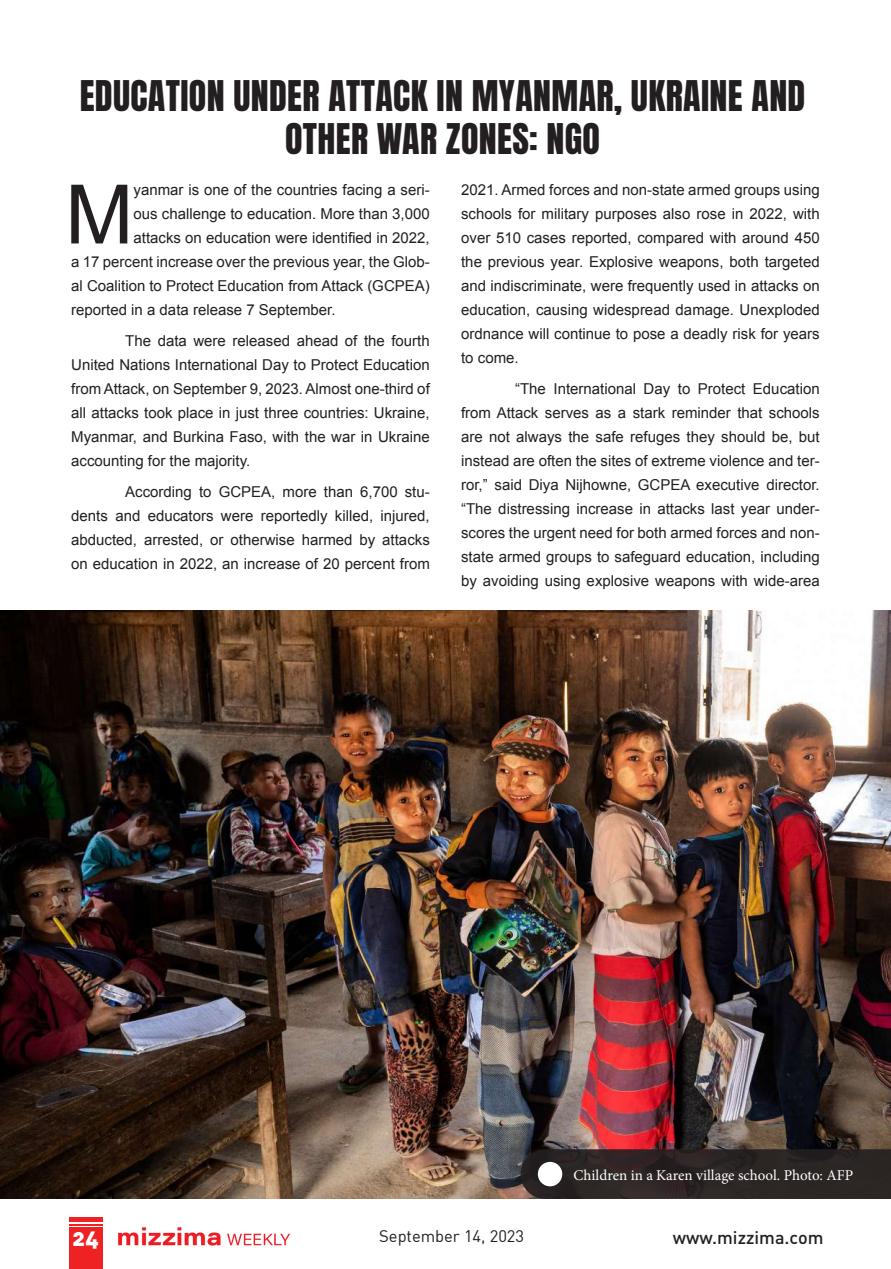
<style>
.page{position:relative;width:891px;height:1269px;background:#fff}
.page>*{position:absolute;margin:0;border:0;box-sizing:border-box;transform-origin:0 0}
.t1{font:82.05px "Arial";color:#231f20}
.t2{font:36px/43.2px "Anton";letter-spacing:.01em;color:#231f20;text-align:center}
.t3{font:22.5px "DIN Black Alternate";color:#fff}
.t4{font:500 18px "DIN";color:#231f20}
.t5{font:16.5px "DIN";color:#231f20}
.t6{font:15px/24px "Arial";color:#231f20;text-align:justify}
.t7{font:15px "Minion Pro";color:#fff}
</style>
<div class="page">
<img style="left:118px;top:1227px;width:172px;height:19px">
<hr style="left:69px;top:1217px;width:33px;height:4px;background:#ee2123">
<hr style="left:69px;top:1224px;width:33px;height:2px;background:#ee2123">
<div style="left:69px;top:1228px;width:33px;height:41px;background:#ee2123"></div>
<img style="left:0;top:611px;width:891px;height:588px">
<svg style="left:521px;top:1149px;width:370px;height:50px;background:#2c2524"></svg>
<div style="left:538px;top:1162px;width:24px;height:24px;background:#fff;border-radius:50%"></div>
<h2 class="t2" style="left:80px;top:77px;width:727px">EDUCATION UNDER ATTACK IN MYANMAR, UKRAINE AND<br>OTHER WAR ZONES: NGO</h2>
<h1 class="t1" style="left:65px;top:161px;width:70px">M</h1>
<p class="t6" style="left:134px;top:178px;width:298px">yanmar is one of the countries facing a seri-</p>
<p class="t6" style="left:134px;top:202px;width:298px">ous challenge to education. More than 3,000</p>
<p class="t6" style="left:134px;top:226px;width:298px">attacks on education were identified in 2022,</p>
<p class="t6" style="left:71px;top:250px;width:360px">a 17 percent increase over the previous year, the Glob-</p>
<p class="t6" style="left:71px;top:274px;width:360px">al Coalition to Protect Education from Attack (GCPEA)</p>
<p class="t6" style="left:71px;top:298px;width:266px">reported in a data release 7 September.</p>
<p class="t6" style="left:71px;top:329px;width:360px;text-indent:54px">The data were released ahead of the fourth United Nations International Day to Protect Education from Attack, on September 9, 2023. Almost one-third of all attacks took place in just three countries: Ukraine, Myanmar, and Burkina Faso, with the war in Ukraine accounting for the majority.</p>
<p class="t6" style="left:71px;top:480px;width:360px;text-indent:54px">According to GCPEA, more than 6,700 stu&shy;dents and educators were reportedly killed, injured, abducted, arrested, or otherwise harmed by attacks on education in 2022, an increase of 20 percent from</p>
<p class="t6" style="left:461px;top:178px;width:360px">2021. Armed forces and non-state armed groups using schools for military purposes also rose in 2022, with over 510 cases reported, compared with around 450 the previous year. Explosive weapons, both targeted and indiscriminate, were frequently used in attacks on education, causing widespread damage. Unexploded ordnance will continue to pose a deadly risk for years to come.</p>
<p class="t6" style="left:461px;top:377px;width:360px;text-indent:54px">“The International Day to Protect Education from Attack serves as a stark reminder that schools are not always the safe refuges they should be, but instead are often the sites of extreme violence and ter&shy;ror,” said Diya Nijhowne, GCPEA executive director. “The distressing increase in attacks last year under&shy;scores the urgent need for both armed forces and non&shy;state armed groups to safeguard education, including by avoiding using explosive weapons with wide-area</p>
<p class="t7" style="left:573px;top:1165px;width:281px">Children in a Karen village school. Photo: AFP</p>
<h3 class="t3" style="left:72px;top:1223px;width:28px">24</h3>
<p class="t5" style="left:379px;top:1226px;width:146px">September 14, 2023</p>
<p class="t4" style="left:673px;top:1226px;width:152px">www.mizzima.com</p>
</div>
